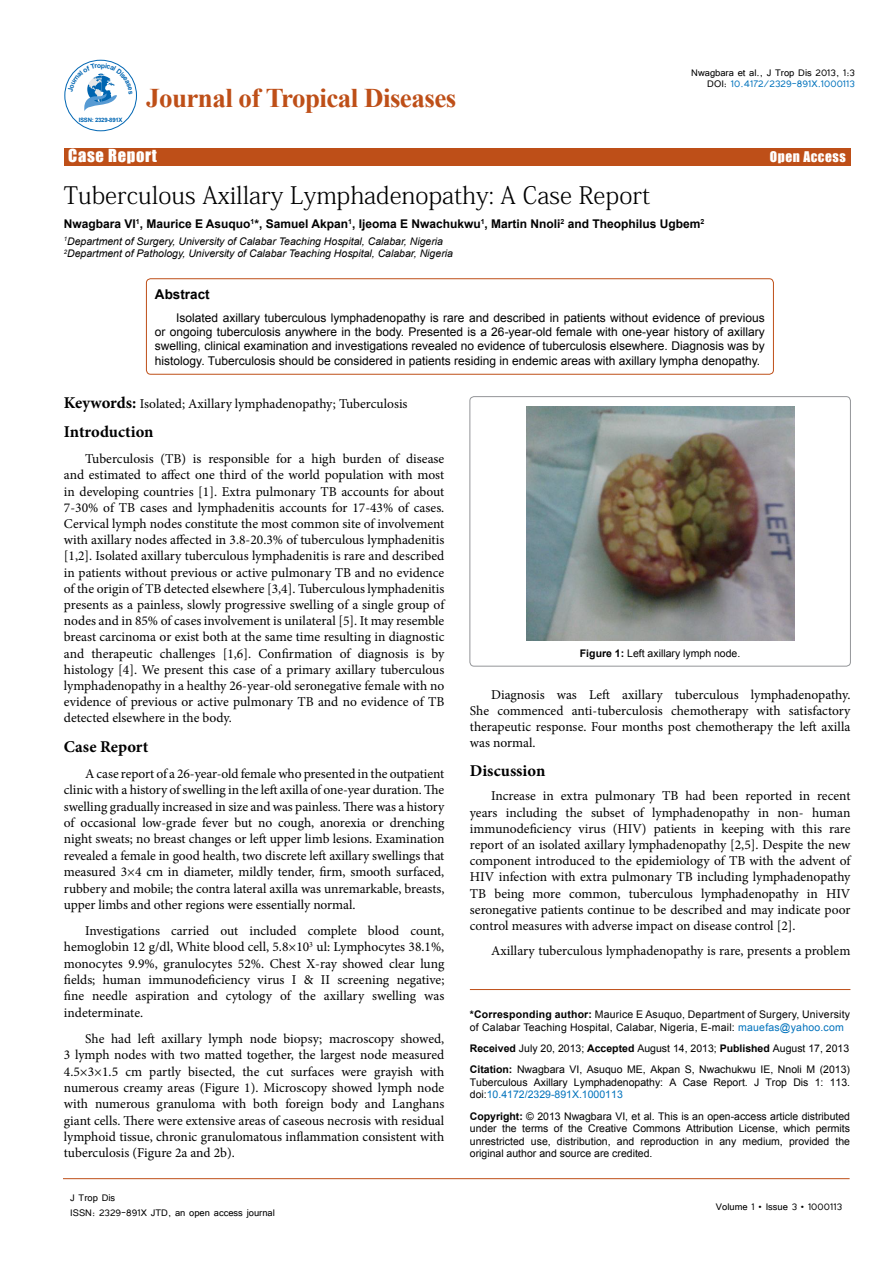
<style>
.page{position:relative;width:893px;height:1263px;background:#fff}
.page>*{position:absolute;margin:0;border:0;box-sizing:border-box;transform-origin:0 0}
.t1{font:700 27px "Times New Roman";letter-spacing:-.02em;color:#be4f18}
.t2{font:24px "Adobe Fangsong Std";color:#000}
.t3{font:700 16.5px "Minion Pro";color:#000}
.t4{font:16.5px "Impact";letter-spacing:.04em;color:#fff}
.t5{font:13.5px/16.2px "Minion Pro";letter-spacing:-.005em;color:#000;text-align:justify}
.t6{font:13.5px "Impact";letter-spacing:.04em;color:#fff}
.t7{font:700 13.5px "Arial";color:#000}
.t8{font:12px/14.4px "Arial";color:#000;text-align:justify}
.t9{font:12px/14.4px "Tunga";color:#000}
.t10{font:700 12px "Arial";color:#000}
.t11{font:10.5px/12.6px "Arial";color:#000}
.t12{font:italic 10.5px/12.6px "Arial";color:#000}
.t13{font:10.5px/12.6px "Arial";letter-spacing:.02em;color:#000}
.t14{font:700 6px "Arial";letter-spacing:-.04em;color:#0066b3}
.s1{color:#0072bc}
.s2{font-weight:700;font-size:16.5px}
.s3{font-weight:700}
</style>
<div class="page">
<hr style="left:63px;top:1178px;width:787px;height:1px;background:#be4f18">
<div style="left:64px;top:148px;width:786px;height:17px;background:#be4f18"></div>
<hr style="left:470px;top:989px;width:380px;height:1px;background:#be4f18">
<div style="left:146px;top:279px;width:627px;height:95px;border:1px solid #be4f18;border-radius:4px"></div>
<div style="left:470px;top:397px;width:380px;height:269px;border:1px solid #939598;border-radius:4px"></div>
<img style="left:526px;top:406px;width:268px;height:234px">
<div style="left:64px;top:60px;width:73px;height:71px;border:1px solid #0066b3;border-radius:50%"></div>
<svg style="left:68px;top:63px;width:64px;height:48px"></svg>
<p class="t14" style="left:79px;top:116px;width:45px">ISSN: 2329-891X</p>
<h1 class="t1" style="left:146px;top:79px;width:312px">Journal of Tropical Diseases</h1>
<p class="t9" style="left:691px;top:66px;width:165px;line-height:11.1px;text-align:right">Nwagbara et al., J Trop Dis 2013, 1:3<br>DOI: <span class="s1">10.4172/2329-891X.1000113</span></p>
<p class="t4" style="left:753px;top:140px;width:94px">Open Access</p>
<p class="t4" style="left:68px;top:143px;width:90px">Case Report</p>
<p class="t6" style="left:770px;top:146px;width:77px">Open Access</p>
<h2 class="t2" style="left:64px;top:180px;width:588px">Tuberculous Axillary Lymphadenopathy: A Case Report</h2>
<p class="t10" style="left:64px;top:216px;width:642px">Nwagbara VI<sup>1</sup>, Maurice E Asuquo<sup>1</sup>*, Samuel Akpan<sup>1</sup>, Ijeoma E Nwachukwu<sup>1</sup>, Martin Nnoli<sup>2</sup> and Theophilus Ugbem<sup>2</sup></p>
<p class="t12" style="left:64px;top:235px;width:391px"><sup>1</sup>Department of Surgery, University of Calabar Teaching Hospital, Calabar, Nigeria<br><sup>2</sup>Department of Pathology, University of Calabar Teaching Hospital, Calabar, Nigeria</p>
<p class="t7" style="left:155px;top:285px;width:56px">Abstract</p>
<p class="t8" style="left:155px;top:310px;width:611px;text-indent:21px">Isolated axillary tuberculous lymphadenopathy is rare and described in patients without evidence of previous or ongoing tuberculosis anywhere in the body. Presented is a 26-year-old female with one-year history of axillary swelling, clinical examination and investigations revealed no evidence of tuberculosis elsewhere. Diagnosis was by histology. Tuberculosis should be considered in patients residing in endemic areas with axillary lympha denopathy.</p>
<p class="t5" style="left:64px;top:395px;width:345px"><span class="s2">Keywords:</span> Isolated; Axillary lymphadenopathy; Tuberculosis</p>
<p class="t3" style="left:64px;top:420px;width:91px">Introduction</p>
<p class="t5" style="left:64px;top:451px;width:382px;text-indent:21px">Tuberculosis (TB) is responsible for a high burden of disease and estimated to affect one third of the world population with most in developing countries [1]. Extra pulmonary TB accounts for about 7-30% of TB cases and lymphadenitis accounts for 17-43% of cases.<br>Cervical lymph nodes constitute the most common site of involvement with axillary nodes affected in 3.8-20.3% of tuberculous lymphadenitis [1,2]. Isolated axillary tuberculous lymphadenitis is rare and described in patients without previous or active pulmonary TB and no evidence of the origin of TB detected elsewhere [3,4]. Tuberculous lymphadenitis presents as a painless, slowly progressive swelling of a single group of nodes and in 85% of cases involvement is unilateral [5]. It may resemble breast carcinoma or exist both at the same time resulting in diagnostic and therapeutic challenges [1,6]. Confirmation of diagnosis is by histology [4]. We present this case of a primary axillary tuberculous lymphadenopathy in a healthy 26-year-old seronegative female with no evidence of previous or active pulmonary TB and no evidence of TB detected elsewhere in the body.</p>
<p class="t3" style="left:64px;top:735px;width:86px">Case Report</p>
<p class="t5" style="left:64px;top:766px;width:382px;text-indent:21px">A case report of a 26-year-old female who presented in the outpatient clinic with a history of swelling in the left axilla of one-year duration. The swelling gradually increased in size and was painless. There was a history of occasional low-grade fever but no cough, anorexia or drenching night sweats; no breast changes or left upper limb lesions. Examination revealed a female in good health, two discrete left axillary swellings that measured 3×4 cm in diameter, mildly tender, firm, smooth surfaced, rubbery and mobile; the contra lateral axilla was unremarkable, breasts, upper limbs and other regions were essentially normal.</p>
<p class="t5" style="left:64px;top:922px;width:382px;text-indent:21px">Investigations carried out included complete blood count, hemoglobin 12 g/dl, White blood cell, 5.8×10<sup>3</sup> ul: Lymphocytes 38.1%, monocytes 9.9%, granulocytes 52%. Chest X-ray showed clear lung fields; human immunodeficiency virus I &amp; II screening negative; fine needle aspiration and cytology of the axillary swelling was indeterminate.</p>
<p class="t5" style="left:64px;top:1030px;width:382px;text-indent:21px">She had left axillary lymph node biopsy; macroscopy showed, 3 lymph nodes with two matted together, the largest node measured 4.5×3×1.5 cm partly bisected, the cut surfaces were grayish with numerous creamy areas (Figure 1). Microscopy showed lymph node with numerous granuloma with both foreign body and Langhans giant cells. There were extensive areas of caseous necrosis with residual lymphoid tissue, chronic granulomatous inflammation consistent with tuberculosis (Figure 2a and 2b).</p>
<p class="t9" style="left:70px;top:1190px;width:206px">J Trop Dis<br>ISSN: 2329-891X JTD, an open access journal</p>
<p class="t11" style="left:580px;top:647px;width:162px"><span class="s3">Figure 1:</span> Left axillary lymph node.</p>
<p class="t5" style="left:470px;top:686px;width:382px;text-indent:21px">Diagnosis was Left axillary tuberculous lymphadenopathy.<br>She commenced anti-tuberculosis chemotherapy with satisfactory therapeutic response. Four months post chemotherapy the left axilla was normal.</p>
<p class="t3" style="left:470px;top:759px;width:77px">Discussion</p>
<p class="t5" style="left:470px;top:788px;width:382px;text-indent:21px">Increase in extra pulmonary TB had been reported in recent years including the subset of lymphadenopathy in non- human immunodeficiency virus (HIV) patients in keeping with this rare report of an isolated axillary lymphadenopathy [2,5]. Despite the new component introduced to the epidemiology of TB with the advent of HIV infection with extra pulmonary TB including lymphadenopathy TB being more common, tuberculous lymphadenopathy in HIV seronegative patients continue to be described and may indicate poor control measures with adverse impact on disease control [2].</p>
<p class="t5" style="left:491px;top:942px;width:361px">Axillary tuberculous lymphadenopathy is rare, presents a problem</p>
<p class="t13" style="left:470px;top:1008px;width:382px"><span class="s3">*Corresponding author:</span> Maurice E Asuquo, Department of Surgery, University of Calabar Teaching Hospital, Calabar, Nigeria, E-mail: <span class="s1">mauefas@yahoo.com</span></p>
<p class="t11" style="left:470px;top:1038px;width:382px;line-height:21.1px"><span class="s3">Received</span> July 20, 2013; <span class="s3">Accepted</span> August 14, 2013; <span class="s3">Published</span> August 17, 2013<br><span class="s3">Citation:</span> Nwagbara VI, Asuquo ME, Akpan S, Nwachukwu IE, Nnoli M (2013)</p>
<p class="t11" style="left:470px;top:1076px;width:382px">Tuberculous Axillary Lymphadenopathy: A Case Report. J Trop Dis 1: 113. doi:<span class="s1">10.4172/2329-891X.1000113</span></p>
<p class="t11" style="left:470px;top:1110px;width:382px;text-align:justify"><span class="s3">Copyright:</span> © 2013 Nwagbara VI, et al. This is an open-access article distributed under the terms of the Creative Commons Attribution License, which permits unrestricted use, distribution, and reproduction in any medium, provided the original author and source are credited.</p>
<p class="t9" style="left:716px;top:1199px;width:128px">Volume 1 • Issue 3 • 1000113</p>
</div>
